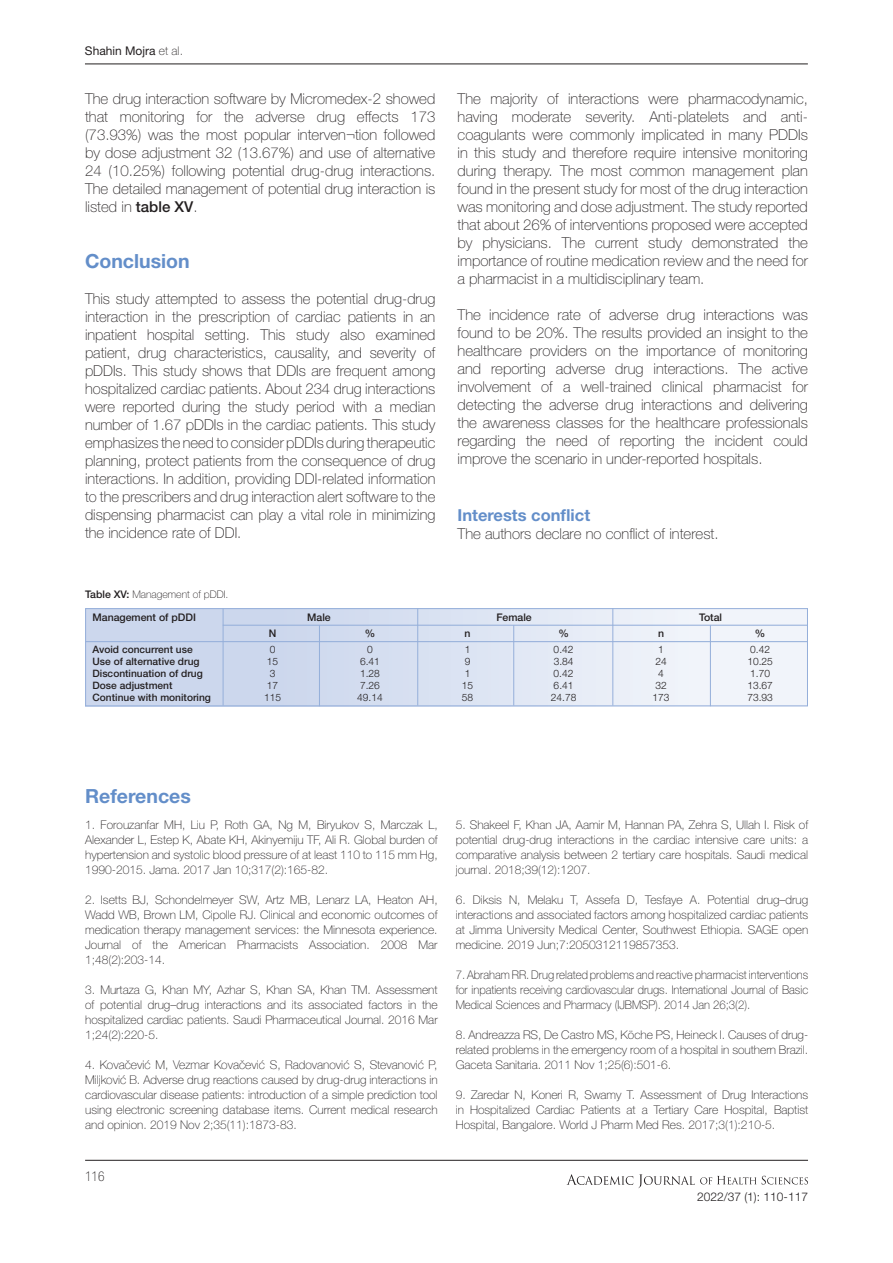
<style>
.page{position:relative;width:893px;height:1263px;background:#fff}
.page>*{position:absolute;margin:0;border:0;box-sizing:border-box;transform-origin:0 0}
.t1{font:700 19.5px "Helvetica Neue LT Std";color:#638ec9}
.t2{font:700 16.5px "Helvetica Neue LT Std";color:#638ec9}
.t3{font:100 15px/18px "Helvetica Neue LT Std";color:#231f20;text-align:justify}
.t4{font:100 condensed 13.5px "Helvetica Neue LT Std";color:#231f20}
.t5{font:100 12px/15px "Helvetica Neue LT Std";color:#231f20;text-align:justify}
.t6{font:100 12px/15px "Helvetica Neue LT Std";color:#231f20;text-align:justify;scale:.95 1}
.t7{font:300 12px "Helvetica Neue LT Std";color:#231f20}
.t8{font:12px "Helvetica Neue LT Std";color:#231f20}
.t9{font:500 10.5px "Helvetica Neue LT Std";color:#231f20}
.t10{font:100 10.5px "Helvetica Neue LT Std";color:#231f20}
.t11{font:500 10.2px "Helvetica Neue LT Std";color:#231f20}
.t12{font:300 10.2px "Helvetica Neue LT Std";color:#231f20}
.s1{font-weight:100}
.s2{font-weight:500}
.s3{font-family:"Helvetica Neue"}
</style>
<div class="page">
<hr style="left:85px;top:1160px;width:723px;height:1px;background:#231f20">
<svg style="left:566px;top:1174px;width:242px;height:14px"></svg>
<hr style="left:85px;top:64px;width:723px;height:1px;background:#231f20">
<div style="left:85px;top:609px;width:723px;height:97px;background:linear-gradient(to right,#c4d1ea,#f4f7fb)"></div>
<div style="left:85px;top:608px;width:723px;height:98px;border:1px solid #95afda"></div>
<hr style="left:223px;top:608px;width:1px;height:97px;background:#95afda">
<hr style="left:612px;top:608px;width:1px;height:97px;background:#95afda">
<hr style="left:417px;top:608px;width:1px;height:97px;background:#95afda">
<hr style="left:710px;top:625px;width:1px;height:81px;background:#95afda">
<hr style="left:513px;top:625px;width:1px;height:80px;background:#95afda">
<hr style="left:319px;top:625px;width:1px;height:81px;background:#95afda">
<hr style="left:85px;top:641px;width:722px;height:1px;background:#95afda">
<hr style="left:223px;top:625px;width:584px;height:1px;background:#95afda">
<p class="t8" style="left:85px;top:44px;width:100px">Shahin Mojra <span class="s1">et al.</span></p>
<p class="t3" style="left:85px;top:90px;width:352px">The drug interaction software by Micromedex-2 showed that monitoring for the adverse drug effects 173 (73.93%) was the most popular interven¬tion followed by dose adjustment 32 (13.67%) and use of alternative 24 (10.25%) following potential drug-drug interactions.<br>The detailed management of potential drug interaction is listed in <span class="s2">table XV</span>.</p>
<p class="t1" style="left:85px;top:249px;width:106px">Conclusion</p>
<p class="t3" style="left:85px;top:289px;width:352px">This study attempted to assess the potential drug-drug interaction in the prescription of cardiac patients in an inpatient hospital setting. This study also examined patient, drug characteristics, causality, and severity of pDDIs. This study shows that DDIs are frequent among hospitalized cardiac patients. About 234 drug interactions were reported during the study period with a median number of 1.67 pDDIs in the cardiac patients. This study emphasizes the need to consider pDDIs during therapeutic planning, protect patients from the consequence of drug interactions. In addition, providing DDI-related information to the prescribers and drug interaction alert software to the dispensing pharmacist can play a vital role in minimizing the incidence rate of DDI.</p>
<p class="t3" style="left:458px;top:90px;width:352px">The majority of interactions were pharmacodynamic, having moderate severity. Anti-platelets and anti&shy;coagulants were commonly implicated in many PDDIs in this study and therefore require intensive monitoring during therapy. The most common management plan found in the present study for most of the drug interaction was monitoring and dose adjustment. The study reported that about 26% of interventions proposed were accepted by physicians. The current study demonstrated the importance of routine medication review and the need for a pharmacist in a multidisciplinary team.</p>
<p class="t3" style="left:458px;top:306px;width:352px">The incidence rate of adverse drug interactions was found to be 20%. The results provided an insight to the healthcare providers on the importance of monitoring and reporting adverse drug interactions. The active involvement of a well-trained clinical pharmacist for detecting the adverse drug interactions and delivering the awareness classes for the healthcare professionals regarding the need of reporting the incident could improve the scenario in under-reported hospitals.</p>
<p class="t2" style="left:458px;top:505px;width:134px">Interests conflict</p>
<p class="t3" style="left:458px;top:524px;width:263px">The authors declare no conflict of interest.</p>
<p class="t10" style="left:85px;top:588px;width:145px"><span class="s2">Table XV:</span> Management of pDDI.</p>
<p class="t9" style="left:93px;top:611px;width:105px">Management of pDDI</p>
<p class="t9" style="left:307px;top:611px;width:25px">Male</p>
<p class="t9" style="left:496px;top:611px;width:37px">Female</p>
<p class="t9" style="left:699px;top:611px;width:25px">Total</p>
<p class="t9" style="left:269px;top:627px;width:9px">N</p>
<p class="t9" style="left:365px;top:627px;width:12px">%</p>
<p class="t9" style="left:465px;top:627px;width:8px">n</p>
<p class="t9" style="left:558px;top:627px;width:12px">%</p>
<p class="t9" style="left:658px;top:627px;width:8px">n</p>
<p class="t9" style="left:755px;top:627px;width:12px">%</p>
<p class="t11" style="left:93px;top:644px;width:102px">Avoid concurrent use</p>
<p class="t12" style="left:270px;top:643px;width:7px">0</p>
<p class="t12" style="left:367px;top:643px;width:7px">0</p>
<p class="t12" style="left:465px;top:643px;width:7px">1</p>
<p class="t12" style="left:554px;top:643px;width:21px">0.42</p>
<p class="t12" style="left:658px;top:643px;width:7px">1</p>
<p class="t12" style="left:750px;top:643px;width:21px">0.42</p>
<p class="t11" style="left:93px;top:656px;width:109px">Use of alternative drug</p>
<p class="t12" style="left:267px;top:655px;width:13px">15</p>
<p class="t12" style="left:360px;top:655px;width:21px">6.41</p>
<p class="t12" style="left:465px;top:655px;width:7px">9</p>
<p class="t12" style="left:554px;top:655px;width:21px">3.84</p>
<p class="t12" style="left:655px;top:655px;width:13px">24</p>
<p class="t12" style="left:747px;top:655px;width:27px">10.25</p>
<p class="t11" style="left:93px;top:668px;width:112px">Discontinuation of drug</p>
<p class="t12" style="left:270px;top:667px;width:7px">3</p>
<p class="t12" style="left:360px;top:667px;width:21px">1.28</p>
<p class="t12" style="left:465px;top:667px;width:7px">1</p>
<p class="t12" style="left:554px;top:667px;width:21px">0.42</p>
<p class="t12" style="left:658px;top:667px;width:7px">4</p>
<p class="t12" style="left:750px;top:667px;width:21px">1.70</p>
<p class="t11" style="left:93px;top:680px;width:81px">Dose adjustment</p>
<p class="t12" style="left:267px;top:679px;width:13px">17</p>
<p class="t12" style="left:360px;top:679px;width:21px">7.26</p>
<p class="t12" style="left:462px;top:679px;width:13px">15</p>
<p class="t12" style="left:554px;top:679px;width:21px">6.41</p>
<p class="t12" style="left:655px;top:679px;width:13px">32</p>
<p class="t12" style="left:747px;top:679px;width:27px">13.67</p>
<p class="t11" style="left:93px;top:692px;width:120px">Continue with monitoring</p>
<p class="t12" style="left:264px;top:691px;width:19px">115</p>
<p class="t12" style="left:357px;top:691px;width:27px">49.14</p>
<p class="t12" style="left:462px;top:691px;width:13px">58</p>
<p class="t12" style="left:551px;top:691px;width:27px">24.78</p>
<p class="t12" style="left:653px;top:691px;width:19px">173</p>
<p class="t12" style="left:747px;top:691px;width:27px">73.93</p>
<p class="t1" style="left:85px;top:784px;width:107px">References</p>
<p class="t5" style="left:85px;top:817px;width:354px">1. Forouzanfar MH, Liu P, Roth GA, Ng M, Biryukov S, Marczak L, Alexander L, Estep K, Abate KH, Akinyemiju TF, Ali R. Global burden of hypertension and systolic blood pressure of at least 110 to 115 mm Hg, 1990-2015. Jama. 2017 Jan 10;317(2):165-82.</p>
<p class="t5" style="left:85px;top:892px;width:354px">2. Isetts BJ, Schondelmeyer SW, Artz MB, Lenarz LA, Heaton AH, Wadd WB, Brown LM, Cipolle RJ. Clinical and economic outcomes of medication therapy management services: the Minnesota experience.<br>Journal of the American Pharmacists Association. 2008 Mar 1;48(2):203-14.</p>
<p class="t5" style="left:85px;top:982px;width:354px">3. Murtaza G, Khan MY, Azhar S, Khan SA, Khan TM. Assessment of potential drug–drug interactions and its associated factors in the hospitalized cardiac patients. Saudi Pharmaceutical Journal. 2016 Mar 1;24(2):220-5.</p>
<p class="t5" style="left:85px;top:1057px;width:354px">4. <span class="s3">Kovačević M, Vezmar Kovačević S, Radovanović S, Stevanović P, Miljković B.</span> Adverse drug reactions caused by drug-drug interactions in cardiovascular disease patients: introduction of a simple prediction tool using electronic screening database items. Current medical research and opinion. 2019 Nov 2;35(11):1873-83.</p>
<p class="t4" style="left:85px;top:1168px;width:21px">116</p>
<p class="t5" style="left:456px;top:817px;width:354px">5. Shakeel F, Khan JA, Aamir M, Hannan PA, Zehra S, Ullah I. Risk of potential drug-drug interactions in the cardiac intensive care units: a comparative analysis between 2 tertiary care hospitals. Saudi medical journal. 2018;39(12):1207.</p>
<p class="t5" style="left:456px;top:892px;width:354px">6. Diksis N, Melaku T, Assefa D, Tesfaye A. Potential drug–drug interactions and associated factors among hospitalized cardiac patients at Jimma University Medical Center, Southwest Ethiopia. SAGE open medicine. 2019 Jun;7:2050312119857353.</p>
<p class="t6" style="left:456px;top:967px;width:373px">7. Abraham RR. Drug related problems and reactive pharmacist interventions for inpatients receiving cardiovascular drugs. International Journal of Basic Medical Sciences and Pharmacy (IJBMSP). 2014 Jan 26;3(2).</p>
<p class="t5" style="left:456px;top:1027px;width:354px">8. Andreazza RS, De Castro MS, Köche PS, Heineck I. Causes of drug&shy;related problems in the emergency room of a hospital in southern Brazil.<br>Gaceta Sanitaria. 2011 Nov 1;25(6):501-6.</p>
<p class="t5" style="left:456px;top:1087px;width:354px">9. Zaredar N, Koneri R, Swamy T. Assessment of Drug Interactions in Hospitalized Cardiac Patients at a Tertiary Care Hospital, Baptist Hospital, Bangalore. World J Pharm Med Res. 2017;3(1):210-5.</p>
<p class="t7" style="left:697px;top:1190px;width:112px">2022/37 (1): 110-117</p>
</div>
